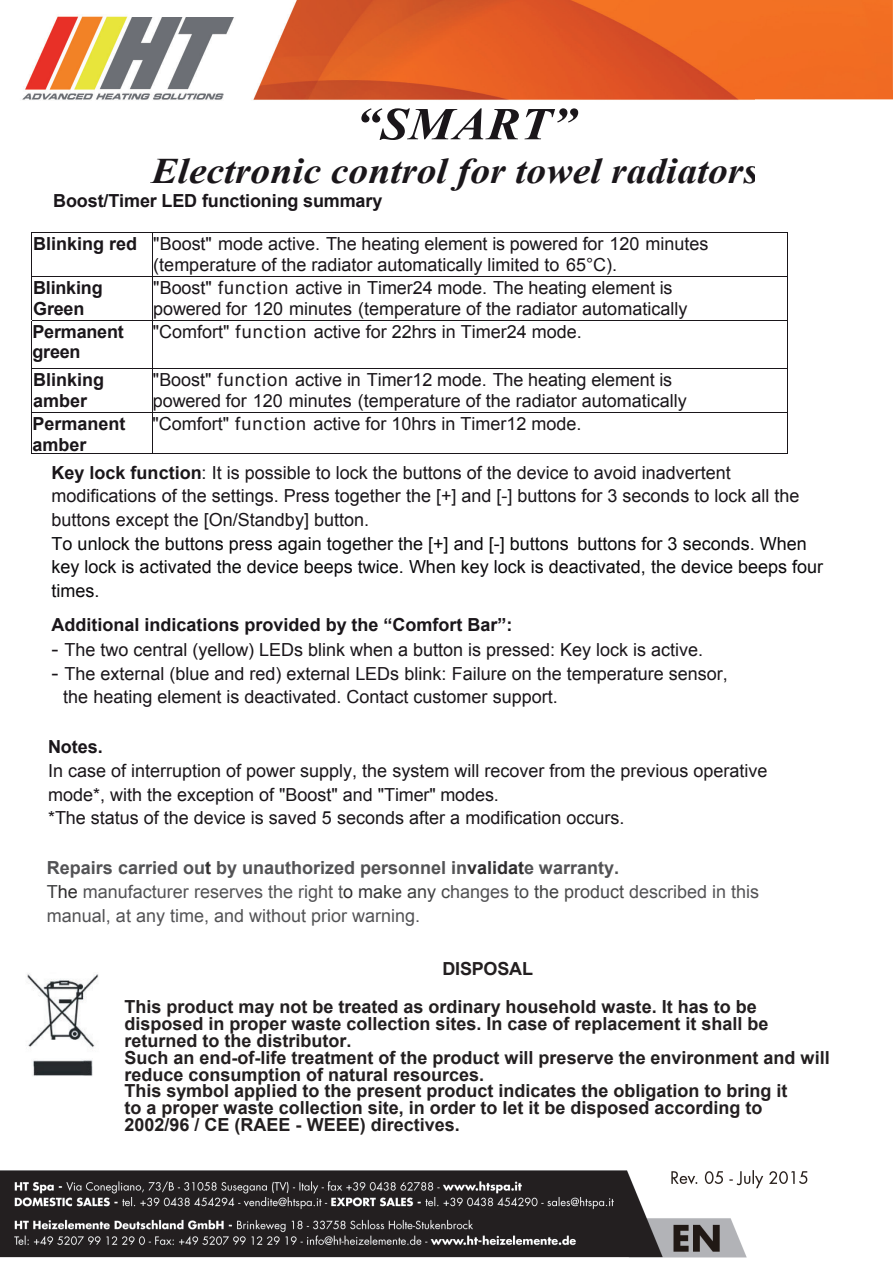
<style>
.page{position:relative;width:893px;height:1263px;background:#fff}
.page>*{position:absolute;margin:0;border:0;box-sizing:border-box;transform-origin:0 0}
.t1{font:italic 700 45.75px "Times New Roman";letter-spacing:.005em;color:#1a161a;scale:1.09 1}
.t2{font:italic 700 36px "Times New Roman";color:#1a161a;scale:1.1 1}
.t3{font:18px/23.7px "Arial";color:#1a161a}
.t4{font:700 18px/16.8px "Arial";color:#231f20}
.t5{font:18px/23.7px "Arial";color:#535355}
.t6{font:18px/23.7px "Arial";color:#0a090b}
.t7{font:700 18px/20.7px "Arial";color:#1a161a}
.s1{font-weight:700}
.s2{font-size:21px}
.s3{font-weight:700;color:#2f2d2e}
.s4{font-weight:700;color:#373738}
.s5{color:#404142}
.s6{color:#2f2d2e}
.s7{color:#373738}
.s8{color:#494a4b}
</style>
<div class="page">
<img style="left:27px;top:973px;width:72px;height:103px">
<hr style="left:32px;top:232px;width:756px;height:1px;background:#1a161a">
<hr style="left:32px;top:232px;width:1px;height:44px;background:#1a161a">
<hr style="left:152px;top:232px;width:1px;height:44px;background:#1a161a">
<hr style="left:787px;top:232px;width:1px;height:44px;background:#1a161a">
<hr style="left:32px;top:276px;width:756px;height:1px;background:#1a161a">
<hr style="left:32px;top:276px;width:1px;height:44px;background:#1a161a">
<hr style="left:152px;top:276px;width:1px;height:44px;background:#1a161a">
<hr style="left:787px;top:276px;width:1px;height:44px;background:#1a161a">
<hr style="left:32px;top:320px;width:756px;height:1px;background:#1a161a">
<hr style="left:32px;top:321px;width:1px;height:47px;background:#1a161a">
<hr style="left:152px;top:321px;width:1px;height:47px;background:#1a161a">
<hr style="left:787px;top:321px;width:1px;height:47px;background:#1a161a">
<hr style="left:32px;top:368px;width:756px;height:1px;background:#1a161a">
<hr style="left:32px;top:369px;width:1px;height:44px;background:#1a161a">
<hr style="left:152px;top:369px;width:1px;height:44px;background:#1a161a">
<hr style="left:787px;top:369px;width:1px;height:44px;background:#1a161a">
<hr style="left:32px;top:413px;width:756px;height:1px;background:#1a161a">
<hr style="left:32px;top:413px;width:1px;height:41px;background:#1a161a">
<hr style="left:32px;top:454px;width:120px;height:1px;background:#1a161a">
<hr style="left:152px;top:413px;width:1px;height:41px;background:#1a161a">
<hr style="left:152px;top:454px;width:635px;height:1px;background:#1a161a">
<hr style="left:787px;top:413px;width:1px;height:41px;background:#1a161a">
<img style="left:22px;top:0;width:871px;height:100px">
<img style="left:755px;top:90px;width:138px;height:10px">
<img style="left:0;top:1170px;width:808px;height:88px">
<h1 class="t1" style="left:355px;top:92px;width:204px">“SMART”</h1>
<h2 class="t2" style="left:152px;top:146px;width:553px">Electronic control for towel radiators</h2>
<p class="t7" style="left:53px;top:191px;width:331px">Boost/Timer LED functioning summary</p>
<p class="t3" style="left:153px;top:234px;width:557px;line-height:20.7px;text-indent:-120px"><span class="s1">Blinking red</span> "Boost" mode active. The heating element is powered for 120 minutes (temperature of the radiator automatically limited to 65°C).</p>
<p class="t7" style="left:33px;top:278px;width:71px">Blinking<br>Green</p>
<p class="t3" style="left:153px;top:278px;width:535px;line-height:20.7px">"Boost" function active in Timer24 mode. The heating element is powered for 120 minutes (temperature of the radiator automatically</p>
<p class="t7" style="left:33px;top:322px;width:93px">Permanent green</p>
<p class="t3" style="left:153px;top:320px;width:431px">"Comfort" function active for 22hrs in Timer24 mode.</p>
<p class="t7" style="left:33px;top:370px;width:73px">Blinking amber</p>
<p class="t3" style="left:153px;top:370px;width:535px;line-height:20.5px">"Boost" function active in Timer12 mode. The heating element is powered for 120 minutes (temperature of the radiator automatically</p>
<p class="t7" style="left:32px;top:414px;width:95px">Permanent amber</p>
<p class="t3" style="left:152px;top:412px;width:431px">"Comfort" function active for 10hrs in Timer12 mode.</p>
<p class="t3" style="left:52px;top:461px;width:749px"><span class="s1">Key lock function</span>: It is possible to lock the buttons of the device to avoid inadvertent modifications of the settings. Press together the [+] and [-] buttons for 3 seconds to lock all the buttons except the [On/Standby] button.</p>
<p class="t6" style="left:52px;top:532px;width:773px">To unlock the buttons press again together the [+] and [-] buttons buttons for 3 seconds. When key lock is activated the device beeps twice. When key lock is deactivated, the device beeps four times.</p>
<p class="t7" style="left:52px;top:615px;width:463px">Additional indications provided by the “Comfort Bar”:</p>
<p class="t3" style="left:52px;top:638px;width:653px"><span class="s2">-</span> The two central (yellow) LEDs blink when a button is pressed: Key lock is active.</p>
<p class="t3" style="left:63px;top:662px;width:666px;text-indent:-12px"><span class="s2">-</span> The external (blue and red) external LEDs blink: Failure on the temperature sensor, the heating element is deactivated. Contact customer support.</p>
<p class="t7" style="left:48px;top:737px;width:56px">Notes.</p>
<p class="t3" style="left:48px;top:759px;width:721px">In case of interruption of power supply, the system will recover from the previous operative mode*, with the exception of "Boost" and "Timer" modes.<br>*The status of the device is saved 5 seconds after a modification occurs.</p>
<p class="t5" style="left:47px;top:856px;width:714px"><span class="s1">Repairs carried ou</span><span class="s3">t</span> <span class="s1">by unauthorized personnel in</span><span class="s3">va</span><span class="s4">li</span><span class="s3">dat</span><span class="s1">e warranty.<br></span><span class="s5">T</span><span class="s6">he</span> manufacturer reserves the right t<span class="s6">o</span> <span class="s7">mak</span><span class="s5">e any</span> <span class="s8">c</span>hanges <span class="s8">to</span> <span class="s5">the</span> <span class="s8">product</span> described in this manual, at any time, and without prior warning.</p>
<p class="t4" style="left:124px;top:950px;width:634px;line-height:38.1px;text-indent:318px">DISPOSAL<br>This product may not be treated as ordinary household waste. It has to be</p>
<p class="t4" style="left:124px;top:1016px;width:707px">disposed in proper waste collection sites. In case of replacement it shall be returned to the distributor.<br>Such an end-of-life treatment of the product will preserve the environment and will reduce consumption of natural resources.<br>This symbol applied to the present product indicates the obligation to bring it<br>to a proper waste collection site, in order to let it be disposed according to 2002/96 / CE (RAEE - WEEE) directives.</p>
</div>
